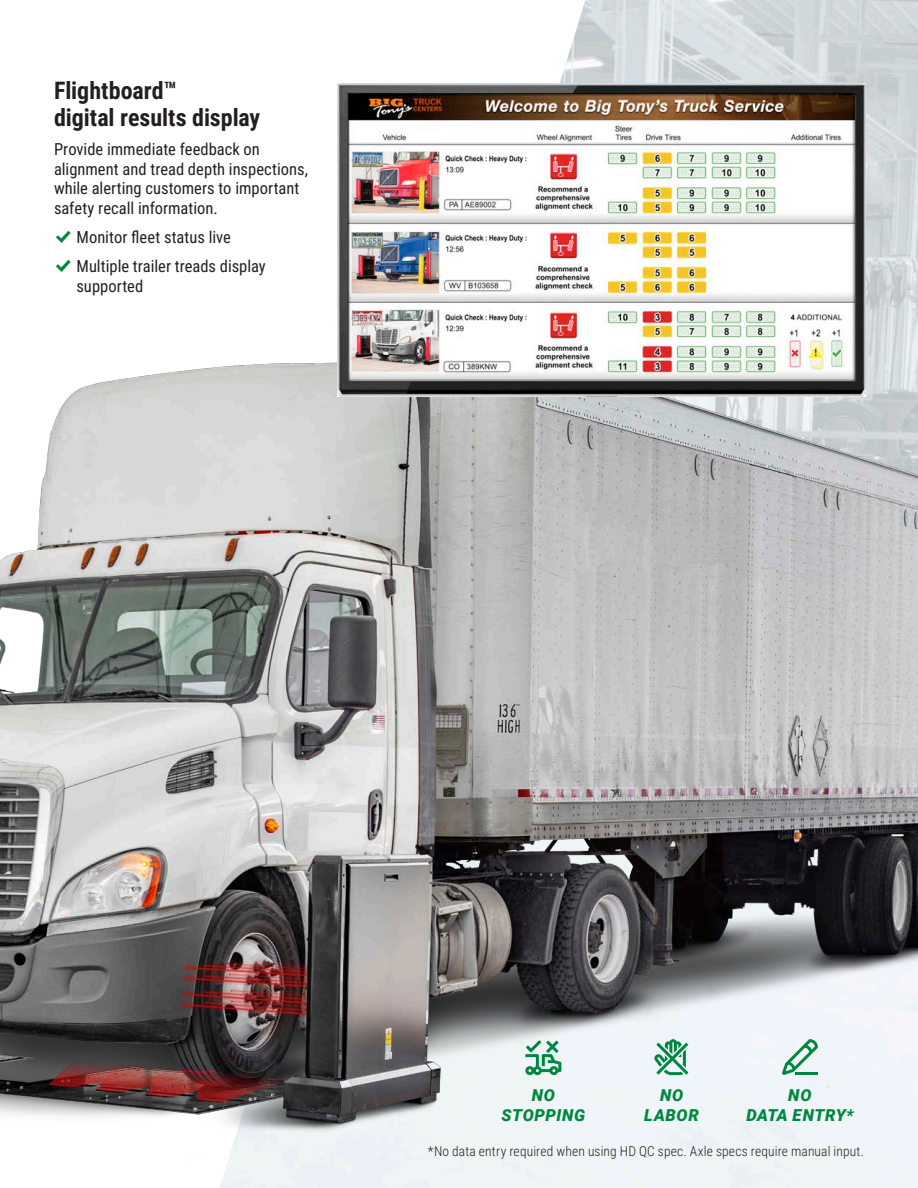
<style>
.page{position:relative;width:918px;height:1188px;background:#fff}
.page>*{position:absolute;margin:0;border:0;box-sizing:border-box;transform-origin:0 0}
.DS2_2_3_-_Feature_Heading__Title_Case{font:700 24px/27px "Roboto Condensed";color:#231f20}
.DS2_3_1_-_Body_Feature_text__11pt__conde{font:16.5px/19.8px "Roboto Condensed";color:#231f20}
.DS2_4_1_-_Label__green__all_caps{font:italic 900 16.5px/19.5px "Roboto";letter-spacing:.035em;color:#00873f;text-align:center}
.DS2_6_4_-_footnote{font:300 13.5px "Roboto Condensed";letter-spacing:.01em;color:#231f20}
.s1{font-family:"Modern Pictograms";font-size:21px;color:#00873f}
</style>
<div class="page">
<img style="left:220px;top:0;width:698px;height:1188px">
<img style="left:0;top:336px;width:918px;height:826px">
<img style="left:338px;top:84px;width:528px;height:312px">
<svg style="left:525px;top:1039px;width:37px;height:37px"></svg>
<svg style="left:653px;top:1039px;width:38px;height:37px"></svg>
<svg style="left:781px;top:1039px;width:38px;height:37px"></svg>
<p class="DS2_2_3_-_Feature_Heading__Title_Case" style="left:54px;top:76px;width:208px">Flightboard™<br>digital results display</p>
<p class="DS2_3_1_-_Body_Feature_text__11pt__conde" style="left:54px;top:138px;width:255px">Provide immediate feedback on alignment and tread depth inspections, while alerting customers to important safety recall information.</p>
<p class="DS2_3_1_-_Body_Feature_text__11pt__conde" style="left:54px;top:227px;width:178px"><span class="s1">%</span> Monitor fleet status live</p>
<p class="DS2_3_1_-_Body_Feature_text__11pt__conde" style="left:76px;top:255px;width:191px;text-indent:-22px"><span class="s1">%</span> Multiple trailer treads display supported</p>
<p class="DS2_4_1_-_Label__green__all_caps" style="left:501px;top:1085px;width:85px">NO<br>STOPPING</p>
<p class="DS2_4_1_-_Label__green__all_caps" style="left:644px;top:1085px;width:56px">NO<br>LABOR</p>
<p class="DS2_4_1_-_Label__green__all_caps" style="left:746px;top:1085px;width:109px">NO<br>DATA ENTRY*</p>
<p class="DS2_6_4_-_footnote" style="left:428px;top:1142px;width:438px">*No data entry required when using HD QC spec. Axle specs require manual input.</p>
</div>
